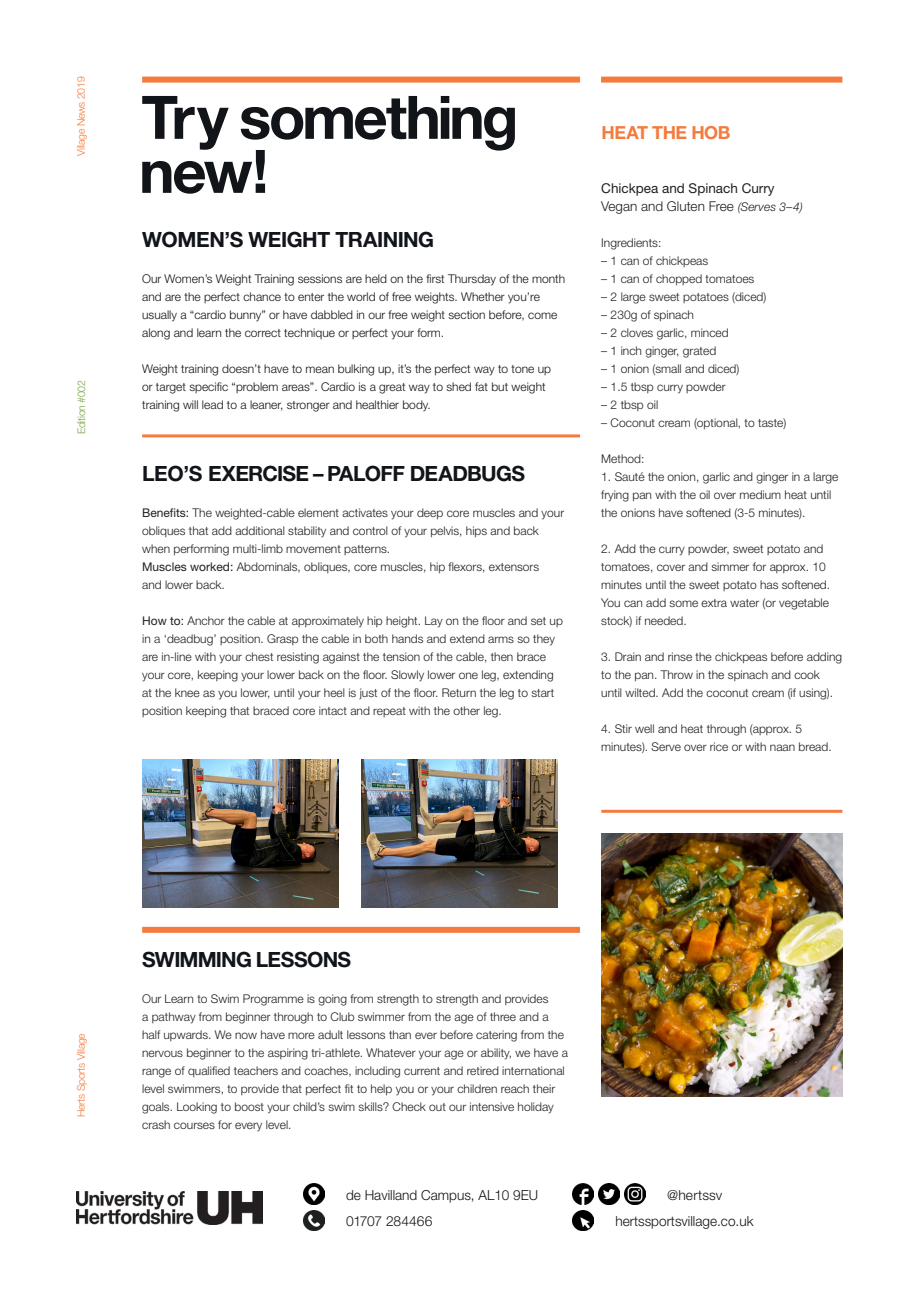
<style>
.page{position:relative;width:919px;height:1289px;background:#fff}
.page>*{position:absolute;margin:0;border:0;box-sizing:border-box;transform-origin:0 0}
.t1{font:700 60px/54px "Helvetica Neue";letter-spacing:-.05em;color:#111418}
.t2{font:700 21px "Helvetica Neue";letter-spacing:-.03em;color:#111418}
.t3{font:700 18px "Helvetica Neue";letter-spacing:-.025em;color:#f47b3d}
.t4{font:300 13.8px "Helvetica Neue";color:#111418}
.t5{font:300 13.8px "Helvetica Neue";letter-spacing:-.02em;color:#111418}
.t6{font:13.5px/18px "Helvetica Neue";color:#231f20}
.t7{font:300 12px/18px "Helvetica Neue";color:#231f20}
.t8{font:300 12px/18px "Helvetica Neue";color:#111418}
.t9{font:300 10.5px "Helvetica Neue";letter-spacing:-.025em;color:#f47b3d}
.t10{font:300 10.5px "Helvetica Neue";letter-spacing:-.025em;color:#78a640}
.s1{font-weight:400}
.s2{font-weight:300}
.s3{font-weight:300;font-style:italic;font-size:12px}
</style>
<div class="page">
<img style="left:573px;top:1183px;width:20px;height:21px">
<img style="left:598px;top:1183px;width:21px;height:21px">
<img style="left:303px;top:1183px;width:21px;height:21px">
<img style="left:573px;top:1210px;width:20px;height:20px">
<img style="left:624px;top:1183px;width:21px;height:21px">
<img style="left:303px;top:1210px;width:21px;height:20px">
<img style="left:77px;top:1191px;width:186px;height:33px">
<div style="left:142px;top:77px;width:438px;height:6px;background:#f47b3d"></div>
<div style="left:601px;top:77px;width:241px;height:6px;background:#f47b3d"></div>
<hr style="left:601px;top:809px;width:241px;height:3px;background:#f47b3d">
<img style="left:601px;top:833px;width:241px;height:263px">
<div style="left:142px;top:926px;width:438px;height:6px;background:#f47b3d"></div>
<hr style="left:142px;top:434px;width:438px;height:3px;background:#f47b3d">
<img style="left:142px;top:759px;width:197px;height:148px">
<img style="left:361px;top:759px;width:197px;height:148px">
<p class="t9" style="left:75px;top:156px;width:81px;rotate:-90deg">Village News 2019</p>
<p class="t10" style="left:75px;top:434px;width:56px;rotate:-90deg">Edition #002</p>
<p class="t1" style="left:139px;top:89px;width:381px">Try something new!</p>
<p class="t2" style="left:142px;top:226px;width:293px">WOMEN’S WEIGHT TRAINING</p>
<p class="t8" style="left:142px;top:269px;width:424px">Our Women’s Weight Training sessions are held on the first Thursday of the month and are the perfect chance to enter the world of free weights. Whether you’re usually a “cardio bunny” or have dabbled in our free weight section before, come along and learn the correct technique or perfect your form.</p>
<p class="t8" style="left:142px;top:359px;width:410px">Weight training doesn’t have to mean bulking up, it’s the perfect way to tone up or target specific “problem areas”. Cardio is a great way to shed fat but weight training will lead to a leaner, stronger and healthier body.</p>
<p class="t2" style="left:142px;top:460px;width:384px">LEO’S EXERCISE – PALOFF DEADBUGS</p>
<p class="t7" style="left:142px;top:503px;width:423px"><span class="s1">Benefits:</span> The weighted-cable element activates your deep core muscles and your obliques that add additional stability and control of your pelvis, hips and back when performing multi-limb movement patterns.</p>
<p class="t7" style="left:142px;top:557px;width:398px"><span class="s1">Muscles worked:</span> Abdominals, obliques, core muscles, hip flexors, extensors and lower back.</p>
<p class="t7" style="left:142px;top:611px;width:422px"><span class="s1">How to:</span> Anchor the cable at approximately hip height. Lay on the floor and set up in a ‘deadbug’ position. Grasp the cable in both hands and extend arms so they are in-line with your chest resisting against the tension of the cable, then brace your core, keeping your lower back on the floor. Slowly lower one leg, extending at the knee as you lower, until your heel is just of the floor. Return the leg to start position keeping that braced core intact and repeat with the other leg.</p>
<p class="t3" style="left:601px;top:121px;width:130px">HEAT THE HOB</p>
<p class="t6" style="left:601px;top:179px;width:203px">Chickpea and Spinach Curry<br><span class="s2">Vegan and Gluten Free</span> <span class="s3">(Serves 3–4)</span></p>
<p class="t7" style="left:601px;top:233px;width:62px">Ingredients:</p>
<p class="t7" style="left:601px;top:251px;width:108px">– 1 can of chickpeas</p>
<p class="t7" style="left:601px;top:269px;width:154px">– 1 can of chopped tomatoes</p>
<p class="t7" style="left:601px;top:287px;width:166px">– 2 large sweet potatoes (diced)</p>
<p class="t7" style="left:601px;top:305px;width:94px">– 230g of spinach</p>
<p class="t7" style="left:601px;top:323px;width:129px">– 2 cloves garlic, minced</p>
<p class="t7" style="left:601px;top:341px;width:116px">– 1 inch ginger, grated</p>
<p class="t7" style="left:601px;top:359px;width:140px">– 1 onion (small and diced)</p>
<p class="t7" style="left:601px;top:377px;width:126px">– 1.5 tbsp curry powder</p>
<p class="t7" style="left:601px;top:395px;width:58px">– 2 tbsp oil</p>
<p class="t7" style="left:601px;top:413px;width:186px">– Coconut cream (optional, to taste)</p>
<p class="t7" style="left:601px;top:449px;width:45px">Method:</p>
<p class="t7" style="left:601px;top:467px;width:238px">1. Sauté the onion, garlic and ginger in a large frying pan with the oil over medium heat until the onions have softened (3-5 minutes).</p>
<p class="t7" style="left:601px;top:539px;width:230px">2. Add the curry powder, sweet potato and tomatoes, cover and simmer for approx. 10 minutes until the sweet potato has softened.<br>You can add some extra water (or vegetable stock) if needed.</p>
<p class="t7" style="left:601px;top:647px;width:242px">3. Drain and rinse the chickpeas before adding to the pan. Throw in the spinach and cook until wilted. Add the coconut cream (if using).</p>
<p class="t7" style="left:601px;top:719px;width:232px">4. Stir well and heat through (approx. 5 minutes). Serve over rice or with naan bread.</p>
<p class="t9" style="left:75px;top:1117px;width:85px;rotate:-90deg">Herts Sports Village</p>
<p class="t2" style="left:142px;top:946px;width:210px">SWIMMING LESSONS</p>
<p class="t7" style="left:142px;top:989px;width:427px">Our Learn to Swim Programme is going from strength to strength and provides<br>a pathway from beginner through to Club swimmer from the age of three and a half upwards. We now have more adult lessons than ever before catering from the nervous beginner to the aspiring tri-athlete. Whatever your age or ability, we have a range of qualified teachers and coaches, including current and retired international level swimmers, to provide that perfect fit to help you or your children reach their goals. Looking to boost your child’s swim skills? Check out our intensive holiday crash courses for every level.</p>
<p class="t4" style="left:346px;top:1186px;width:194px">de Havilland Campus, AL10 9EU</p>
<p class="t4" style="left:667px;top:1186px;width:57px">@hertssv</p>
<p class="t5" style="left:346px;top:1212px;width:88px">01707 284466</p>
<p class="t4" style="left:615px;top:1212px;width:139px">hertssportsvillage.co.uk</p>
</div>
